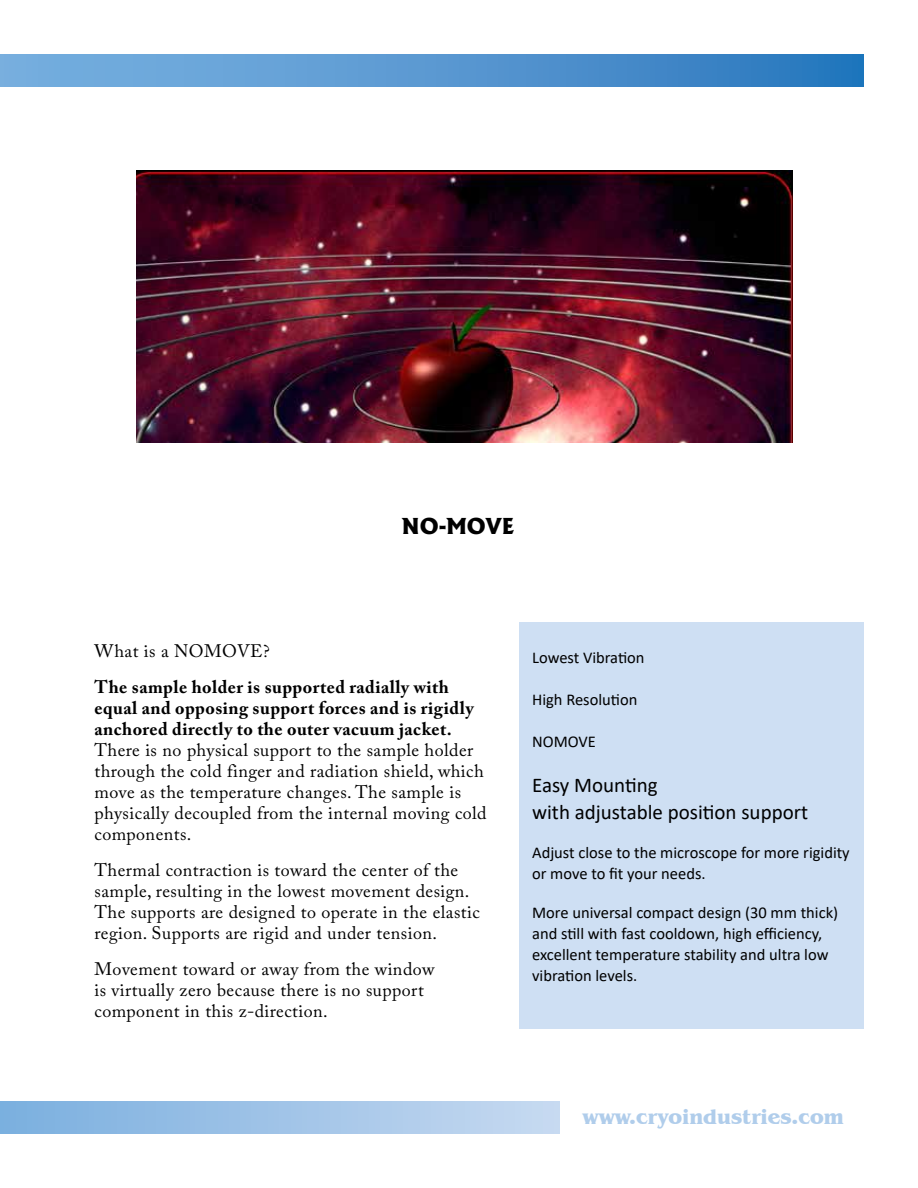
<style>
.page{position:relative;width:918px;height:1188px;background:#fff}
.page>*{position:absolute;margin:0;border:0;box-sizing:border-box;transform-origin:0 0}
.t1{font:21px/27px "Calibri";color:#000}
.t2{font:700 21px "Benguiat IT Cby BT";color:#b0cdeb}
.t3{font:800 21px "Albertus";color:#000}
.t4{font:18px/21px "Adobe Caslon Pro";letter-spacing:.025em;color:#000}
.t5{font:700 18px/21px "Adobe Caslon Pro";letter-spacing:.025em;color:#000}
.t6{font:16.5px/21px "Calibri";color:#000}
</style>
<div class="page">
<div style="left:0;top:1102px;width:559px;height:32px;background:linear-gradient(to right,#7aafdf,#c7d9f1)"></div>
<div style="left:0;top:54px;width:864px;height:32px;background:linear-gradient(to right,#7fb3e2,#2b79be)"></div>
<div style="left:519px;top:622px;width:345px;height:406px;background:#cedff3"></div>
<img style="left:136px;top:171px;width:657px;height:271px">
<p class="t3" style="left:402px;top:513px;width:114px">NO-MOVE</p>
<p class="t4" style="left:94px;top:640px;width:177px">What is a NOMOVE?</p>
<p class="t5" style="left:94px;top:676px;width:381px">The sample holder is supported radially with equal and opposing support forces and is rigidly anchored directly to the outer vacuum jacket.</p>
<p class="t4" style="left:94px;top:739px;width:394px">There is no physical support to the sample holder through the cold finger and radiation shield, which move as the temperature changes. The sample is physically decoupled from the internal moving cold components.</p>
<p class="t4" style="left:94px;top:859px;width:387px">Thermal contraction is toward the center of the sample, resulting in the lowest movement design.<br>The supports are designed to operate in the elastic region. Supports are rigid and under tension.</p>
<p class="t4" style="left:94px;top:958px;width:342px">Movement toward or away from the window is virtually zero because there is no support component in this z-direction.</p>
<p class="t6" style="left:532px;top:646px;width:114px">Lowest Vibration</p>
<p class="t6" style="left:532px;top:688px;width:107px">High Resolution</p>
<p class="t6" style="left:532px;top:730px;width:65px">NOMOVE</p>
<p class="t1" style="left:532px;top:771px;width:278px">Easy Mounting<br>with adjustable position support</p>
<p class="t6" style="left:532px;top:841px;width:319px">Adjust close to the microscope for more rigidity or move to fit your needs.</p>
<p class="t6" style="left:532px;top:902px;width:308px">More universal compact design (30 mm thick) and still with fast cooldown, high efficiency, excellent temperature stability and ultra low vibration levels.</p>
<p class="t2" style="left:583px;top:1103px;width:263px">www.cryoindustries.com</p>
</div>
